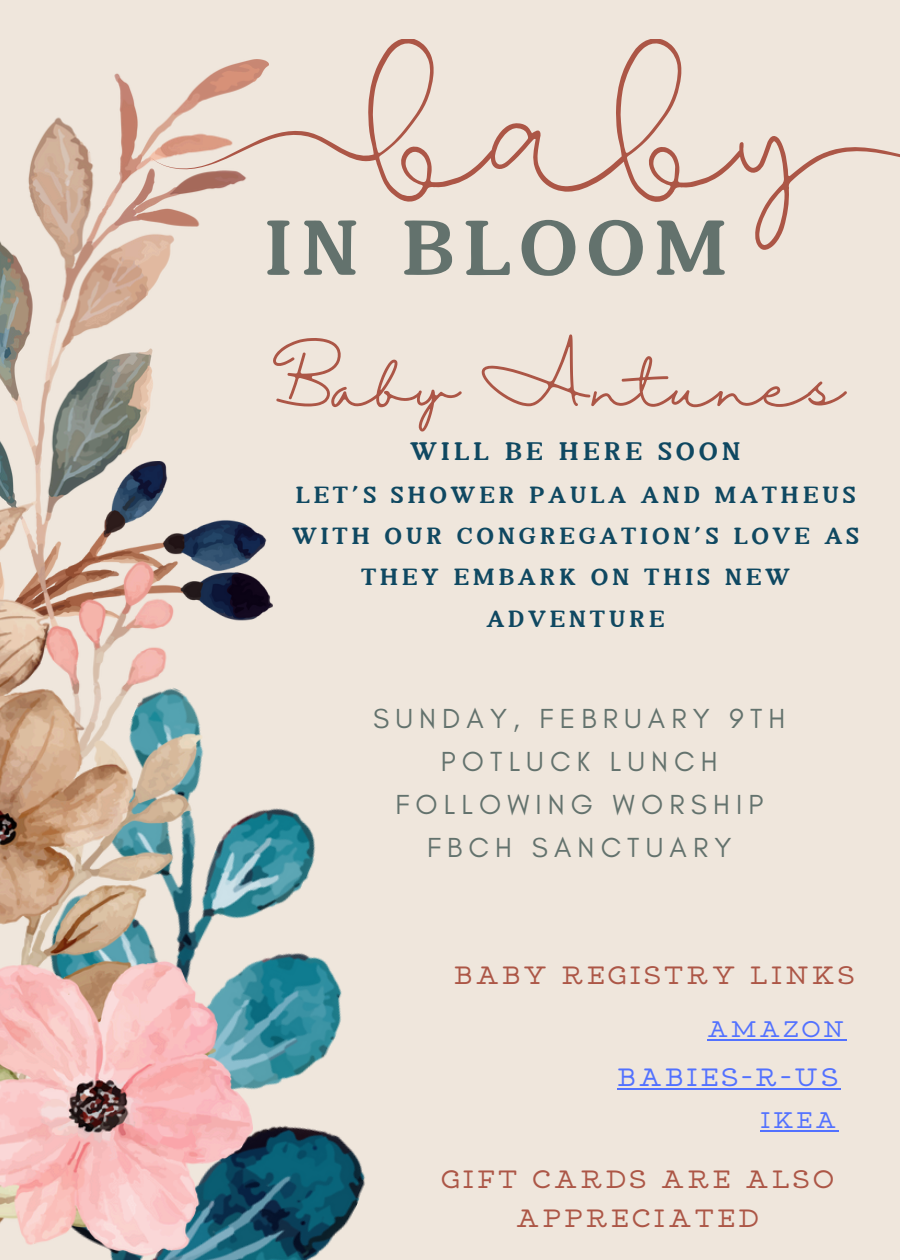
<style>
.page{position:relative;width:900px;height:1260px;background:#efe6dc}
.page>*{position:absolute;margin:0;border:0;box-sizing:border-box;transform-origin:0 0}
.t1{font:900 100.75px "Canva Joyful";letter-spacing:.08em;color:#63726d}
.t2{font:54.75px "Halimun";color:#ac5646}
.t3{font:900 32.5px "Canva Joyful";letter-spacing:.12em;color:#0f4861}
.t4{font:900 30px/41.2px "Canva Joyful";letter-spacing:.12em;color:#0f4861;text-align:center}
.t5{font:28px/43px "Glacial Indifference";letter-spacing:.22em;color:#63726d;text-align:center}
.t6{font:25px/39.5px "MADE Waffle Slab";letter-spacing:.11em;color:#ac5646;text-align:center}
.t7{font:25px "MADE Waffle Slab";letter-spacing:.105em;color:#5271ff}
.t8{font:22.5px "MADE Waffle Slab";letter-spacing:.105em;color:#5271ff}
</style>
<div class="page">
<img style="left:253px;top:808px;width:112px;height:452px">
<img style="left:0;top:73px;width:269px;height:546px">
<img style="left:0;top:502px;width:253px;height:758px">
<svg style="left:149px;top:39px;width:751px;height:210px"></svg>
<hr style="left:707px;top:1039px;width:140px;height:2px;background:#5271ff">
<hr style="left:617px;top:1088px;width:224px;height:2px;background:#5271ff">
<hr style="left:760px;top:1130px;width:79px;height:2px;background:#5271ff">
<p class="t1" style="left:264px;top:204px;width:465px">IN BLOOM</p>
<p class="t2" style="left:273px;top:356px;width:572px">Baby Antunes</p>
<h3 class="t3" style="left:410px;top:437px;width:332px">WILL BE HERE SOON</h3>
<h3 class="t4" style="left:292px;top:475px;width:568px">LET’S SHOWER PAULA AND MATHEUS<br>WITH OUR CONGREGATION’S LOVE AS<br>THEY EMBARK ON THIS NEW<br>ADVENTURE</h3>
<h1 class="t5" style="left:373px;top:696px;width:414px">SUNDAY, FEBRUARY 9TH<br>POTLUCK LUNCH<br>FOLLOWING WORSHIP<br>FBCH SANCTUARY</h1>
<p class="t6" style="left:454px;top:956px;width:402px">BABY REGISTRY LINKS</p>
<h2 class="t8" style="left:707px;top:1015px;width:139px">AMAZON</h2>
<p class="t7" style="left:617px;top:1061px;width:223px">BABIES-R-US</p>
<p class="t8" style="left:760px;top:1106px;width:78px">IKEA</p>
<h3 class="t6" style="left:441px;top:1159px;width:395px">GIFT CARDS ARE ALSO<br>APPRECIATED</h3>
</div>
